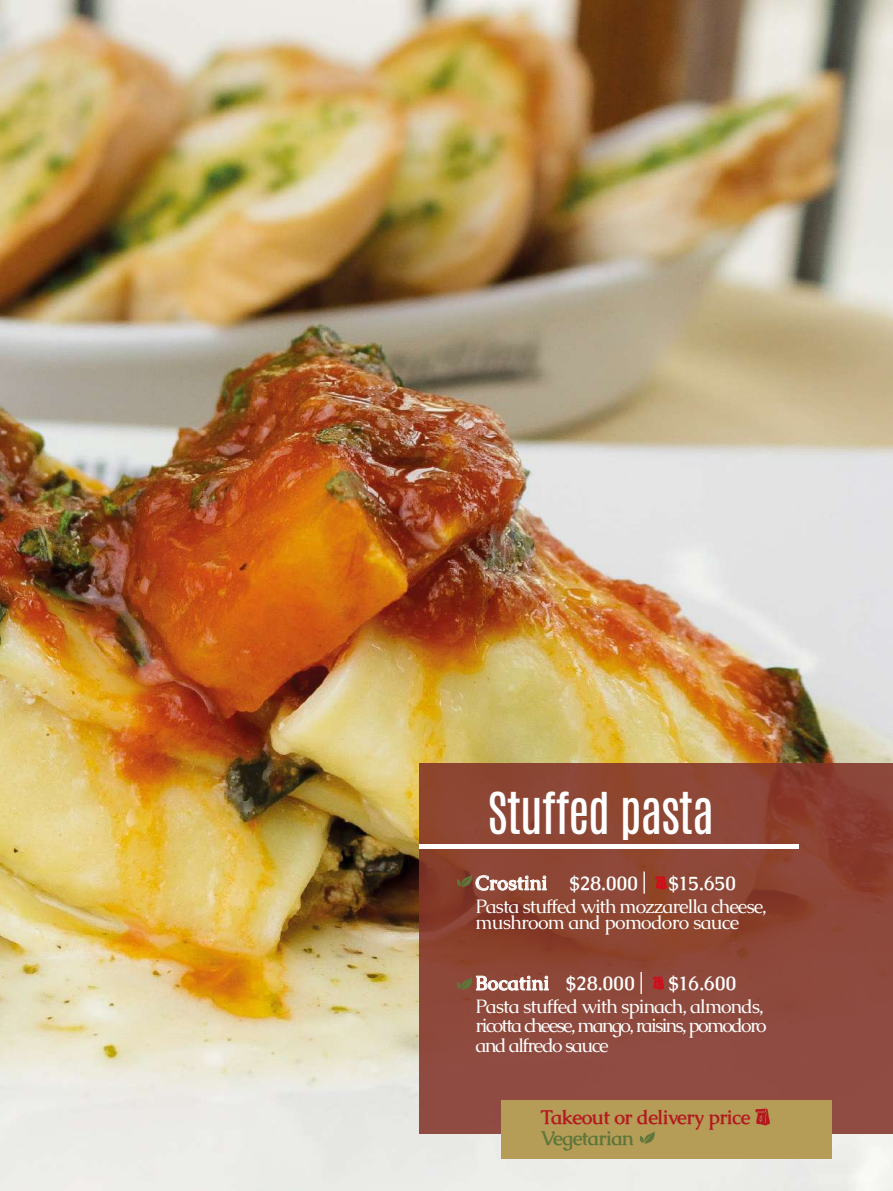
<style>
.page{position:relative;width:893px;height:1191px;background:#fff}
.page>*{position:absolute;margin:0;border:0;box-sizing:border-box;transform-origin:0 0}
.t1{font:48.15px "Antonio";letter-spacing:-.025em;color:#fff}
.t2{font:700 19.8px "Caudex";letter-spacing:-.025em;color:#b3191e}
.t3{font:700 19.8px "Caudex";letter-spacing:-.025em;color:#5d763a}
.t4{font:19.5px/19.5px "Caudex";letter-spacing:-.075em;color:#fff}
.t5{font:19.5px/16.5px "Caudex";letter-spacing:-.055em;color:#fff}
.t6{font:700 19.5px "Caudex";letter-spacing:.015em;color:#fff}
</style>
<div class="page">
<img style="left:0;top:0;width:893px;height:1191px">
<svg style="left:419px;top:763px;width:474px;height:370px;background:#8d4637"></svg>
<div style="left:419px;top:844px;width:380px;height:5px;background:#fff"></div>
<hr style="left:643px;top:871px;width:2px;height:22px;background:#fff">
<hr style="left:640px;top:972px;width:2px;height:22px;background:#fff">
<svg style="left:454px;top:874px;width:93px;height:16px"></svg>
<svg style="left:454px;top:975px;width:95px;height:15px"></svg>
<svg style="left:655px;top:875px;width:13px;height:14px"></svg>
<svg style="left:652px;top:976px;width:13px;height:13px"></svg>
<div style="left:502px;top:1099px;width:330px;height:59px;background:#b59c57"></div>
<svg style="left:755px;top:1108px;width:15px;height:17px"></svg>
<svg style="left:640px;top:1131px;width:15px;height:12px"></svg>
<h1 class="t1" style="left:487px;top:777px;width:228px">Stuffed pasta</h1>
<p class="t6" style="left:476px;top:870px;width:164px">Crostini $28.000</p>
<p class="t6" style="left:669px;top:870px;width:69px">$15.650</p>
<p class="t5" style="left:476px;top:897px;width:293px">Pasta stuffed with mozzarella cheese, mushroom and pomodoro sauce</p>
<p class="t6" style="left:476px;top:970px;width:161px">Bocatini $28.000</p>
<p class="t6" style="left:669px;top:970px;width:69px">$16.600</p>
<p class="t4" style="left:476px;top:996px;width:293px">Pasta stuffed with spinach, almonds, ricotta cheese, mango, raisins, pomodoro and alfredo sauce</p>
<p class="t2" style="left:541px;top:1104px;width:211px">Takeout or delivery price</p>
<p class="t3" style="left:541px;top:1125px;width:94px">Vegetarian</p>
</div>
